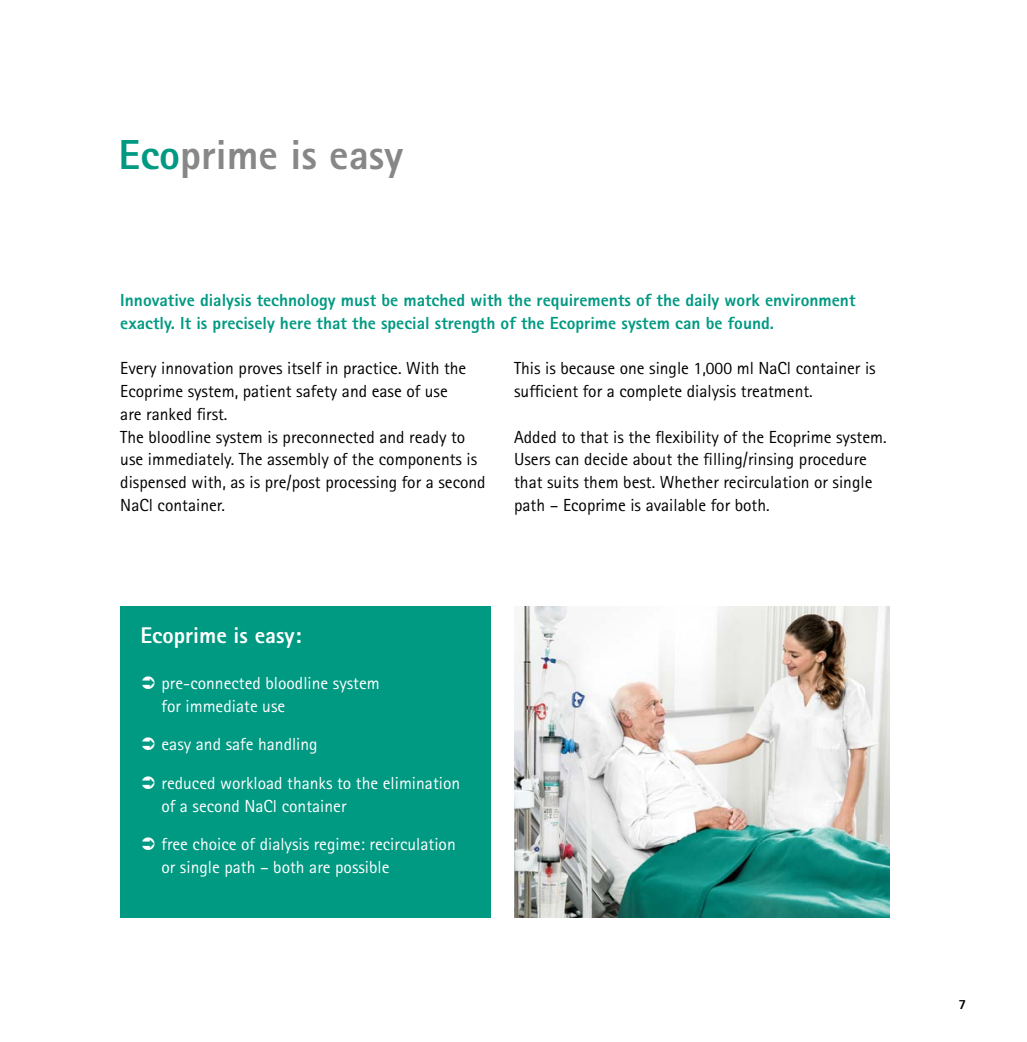
<style>
.page{position:relative;width:1027px;height:1042px;background:#fff}
.page>*{position:absolute;margin:0;border:0;box-sizing:border-box;transform-origin:0 0}
.t1{font:800 42px "AT Rotis Sans Serif";color:#878787}
.t2{font:800 22.75px "AT Rotis Sans Serif";color:#fff}
.t3{font:17.5px/22.8px "AT Rotis Sans Serif";color:#000}
.t4{font:17.5px/22.8px "AT Rotis Sans Serif";color:#fff}
.t5{font:800 17.5px/22.8px "AT Rotis Sans Serif";color:#009982}
.t6{font:800 14px "AT Rotis Sans Serif";color:#000}
.s1{color:#009982}
</style>
<div class="page">
<img style="left:514px;top:606px;width:375px;height:312px">
<div style="left:120px;top:606px;width:371px;height:312px;background:#009982"></div>
<h1 class="t1" style="left:119px;top:128px;width:286px"><span class="s1">Eco</span>prime is easy</h1>
<p class="t5" style="left:120px;top:289px;width:737px">Innovative dialysis technology must be matched with the requirements of the daily work environment exactly. It is precisely here that the special strength of the Ecoprime system can be found.</p>
<p class="t3" style="left:120px;top:357px;width:367px">Every innovation proves itself in practice. With the Ecoprime system, patient safety and ease of use<br>are ranked first.<br>The bloodline system is preconnected and ready to use immediately. The assembly of the components is dispensed with, as is pre/post processing for a second NaCl container.</p>
<p class="t3" style="left:514px;top:357px;width:363px">This is because one single 1,000 ml NaCl container is sufficient for a complete dialysis treatment.</p>
<p class="t3" style="left:514px;top:425px;width:374px">Added to that is the flexibility of the Ecoprime system.<br>Users can decide about the filling/rinsing procedure that suits them best. Whether recirculation or single path – Ecoprime is available for both.</p>
<h2 class="t2" style="left:141px;top:621px;width:162px">Ecoprime is easy:</h2>
<p class="t4" style="left:162px;top:671px;width:220px">pre-connected bloodline system for immediate use</p>
<p class="t4" style="left:162px;top:733px;width:158px">easy and safe handling</p>
<p class="t4" style="left:162px;top:771px;width:300px">reduced workload thanks to the elimination of a second NaCl container</p>
<p class="t4" style="left:162px;top:832px;width:296px">free choice of dialysis regime: recirculation or single path – both are possible</p>
<p class="t6" style="left:958px;top:995px;width:9px">7</p>
</div>
